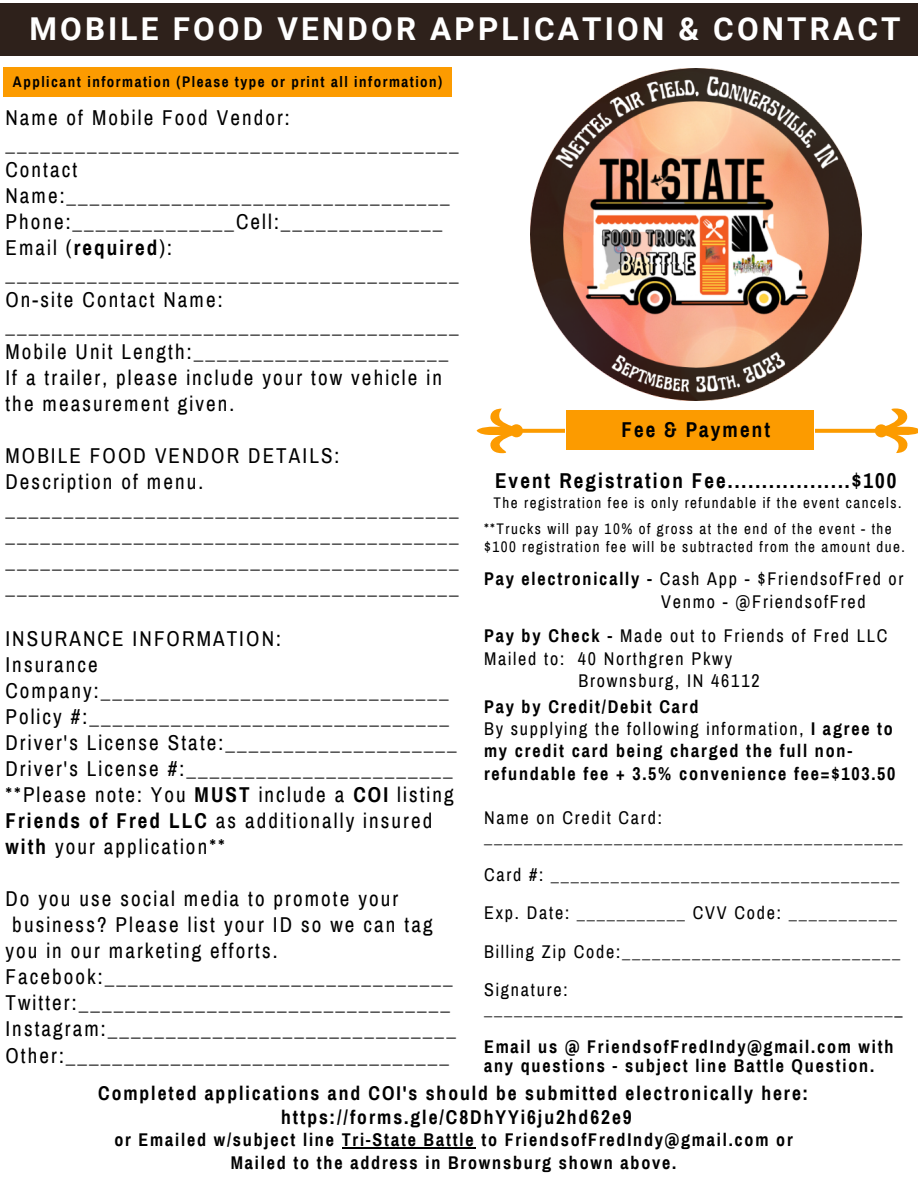
<style>
.page{position:relative;width:918px;height:1188px;background:#fff}
.page>*{position:absolute;margin:0;border:0;box-sizing:border-box;transform-origin:0 0}
.t1{font:700 31.5px "Roboto";letter-spacing:.1em;color:#fff}
.t2{font:21px/26.1px "Archivo Narrow";letter-spacing:.1em;color:#000}
.t3{font:700 21px "Archivo Narrow";letter-spacing:.1em;color:#000}
.t4{font:700 19.5px/23.7px "Archivo Narrow";letter-spacing:.1em;color:#000;text-align:center}
.t5{font:18px/38.2px "Archivo Narrow";letter-spacing:.1em;color:#000}
.t6{font:700 18px/22.5px "Archivo Narrow";letter-spacing:.1em;color:#000}
.t7{font:15px/18.8px "Archivo Narrow";letter-spacing:.1em;color:#000}
.t8{font:700 15px "Archivo Narrow";letter-spacing:.1em;color:#000}
.s1{font-weight:700}
.s2{font-weight:400}
</style>
<div class="page">
<div style="left:0;top:0;width:918px;height:60px;background:linear-gradient(to right,#fff,#fff)"></div>
<div style="left:0;top:4px;width:918px;height:52px;background:#2e211b"></div>
<div style="left:0;top:64px;width:456px;height:37px;background:linear-gradient(to right,#fff,#fff)"></div>
<div style="left:4px;top:68px;width:448px;height:29px;background:#fc9b00"></div>
<svg style="left:477px;top:408px;width:441px;height:45px"></svg>
<div style="left:566px;top:409px;width:249px;height:42px;background:#fc9b00"></div>
<img style="left:530px;top:69px;width:332px;height:332px">
<hr style="left:342px;top:1147px;width:133px;height:2px;background:#000">
<h1 class="t1" style="left:29px;top:11px;width:873px">MOBILE FOOD VENDOR APPLICATION &amp; CONTRACT</h1>
<p class="t8" style="left:13px;top:74px;width:431px">Applicant information (Please type or print all information)</p>
<p class="t2" style="left:5px;top:105px;width:455px">Name of Mobile Food Vendor: _______________________________________ Contact Name:_________________________________ Phone:______________Cell:______________ Email (<span class="s1">required</span>): _______________________________________ On-site Contact Name: _______________________________________ Mobile Unit Length:______________________ If a trailer, please include your tow vehicle in the measurement given.</p>
<p class="t2" style="left:5px;top:443px;width:455px">MOBILE FOOD VENDOR DETAILS:<br>Description of menu. _______________________________________ _______________________________________ _______________________________________ _______________________________________</p>
<p class="t2" style="left:5px;top:626px;width:453px">INSURANCE INFORMATION:<br>Insurance Company:______________________________ Policy #:_______________________________ Driver's License State:____________________ Driver's License #:_______________________ **Please note: You <span class="s1">MUST</span> include a <span class="s1">COI</span> listing <span class="s1">Friends of Fred LLC</span> as additionally insured <span class="s1">with</span> your application**</p>
<p class="t2" style="left:5px;top:886px;width:394px">Do you use social media to promote your</p>
<p class="t2" style="left:12px;top:912px;width:422px">business? Please list your ID so we can tag</p>
<p class="t2" style="left:5px;top:938px;width:274px">you in our marketing efforts.</p>
<p class="t2" style="left:5px;top:964px;width:449px">Facebook:______________________________</p>
<p class="t2" style="left:5px;top:990px;width:446px">Twitter:________________________________</p>
<p class="t2" style="left:5px;top:1016px;width:452px">Instagram:______________________________</p>
<p class="t2" style="left:5px;top:1042px;width:445px">Other:_________________________________</p>
<p class="t3" style="left:621px;top:418px;width:150px">Fee &amp; Payment</p>
<p class="t3" style="left:495px;top:470px;width:403px">Event Registration Fee..................$100</p>
<p class="t7" style="left:493px;top:494px;width:409px">The registration fee is only refundable if the event cancels.</p>
<p class="t7" style="left:484px;top:519px;width:422px">**Trucks will pay 10% of gross at the end of the event - the $100 registration fee will be subtracted from the amount due.</p>
<p class="t5" style="left:661px;top:568px;width:244px;line-height:22.5px;text-indent:-177px"><span class="s1">Pay electronically -</span> Cash App - $FriendsofFred or<br>Venmo - @FriendsofFred</p>
<p class="t5" style="left:484px;top:617px;width:405px"><span class="s1">Pay by Check -</span> Made out to Friends of Fred LLC</p>
<p class="t5" style="left:484px;top:640px;width:250px">Mailed to: 40 Northgren Pkwy</p>
<p class="t5" style="left:578px;top:662px;width:183px">Brownsburg, IN 46112</p>
<p class="t6" style="left:484px;top:718px;width:413px"><span class="s2">By supplying the following information,</span> I agree to my credit card being charged the full non&shy;refundable fee + 3.5% convenience fee=$103.50</p>
<p class="t5" style="left:484px;top:808px;width:420px;line-height:19.2px">Name on Credit Card: __________________________________________</p>
<p class="t5" style="left:484px;top:856px;width:418px">Card #: ___________________________________ Exp. Date: ___________ CVV Code: ___________ Billing Zip Code:____________________________ Signature:</p>
<p class="t5" style="left:484px;top:990px;width:420px">_________________________________________<span class="s1">_<br>Email us @ FriendsofFredIndy@gmail.com with</span></p>
<p class="t6" style="left:484px;top:1055px;width:392px">any questions - subject line Battle Question.</p>
<p class="t4" style="left:98px;top:1082px;width:712px">Completed applications and COI's should be submitted electronically here: https://forms.gle/C8DhYYi6ju2hd62e9</p>
<p class="t6" style="left:114px;top:1129px;width:680px;text-align:center">or Emailed w/subject line Tri-State Battle to FriendsofFredIndy@gmail.com or<br>Mailed to the address in Brownsburg shown above.</p>
<p class="t6" style="left:484px;top:696px;width:216px">Pay by Credit/Debit Card</p>
</div>
